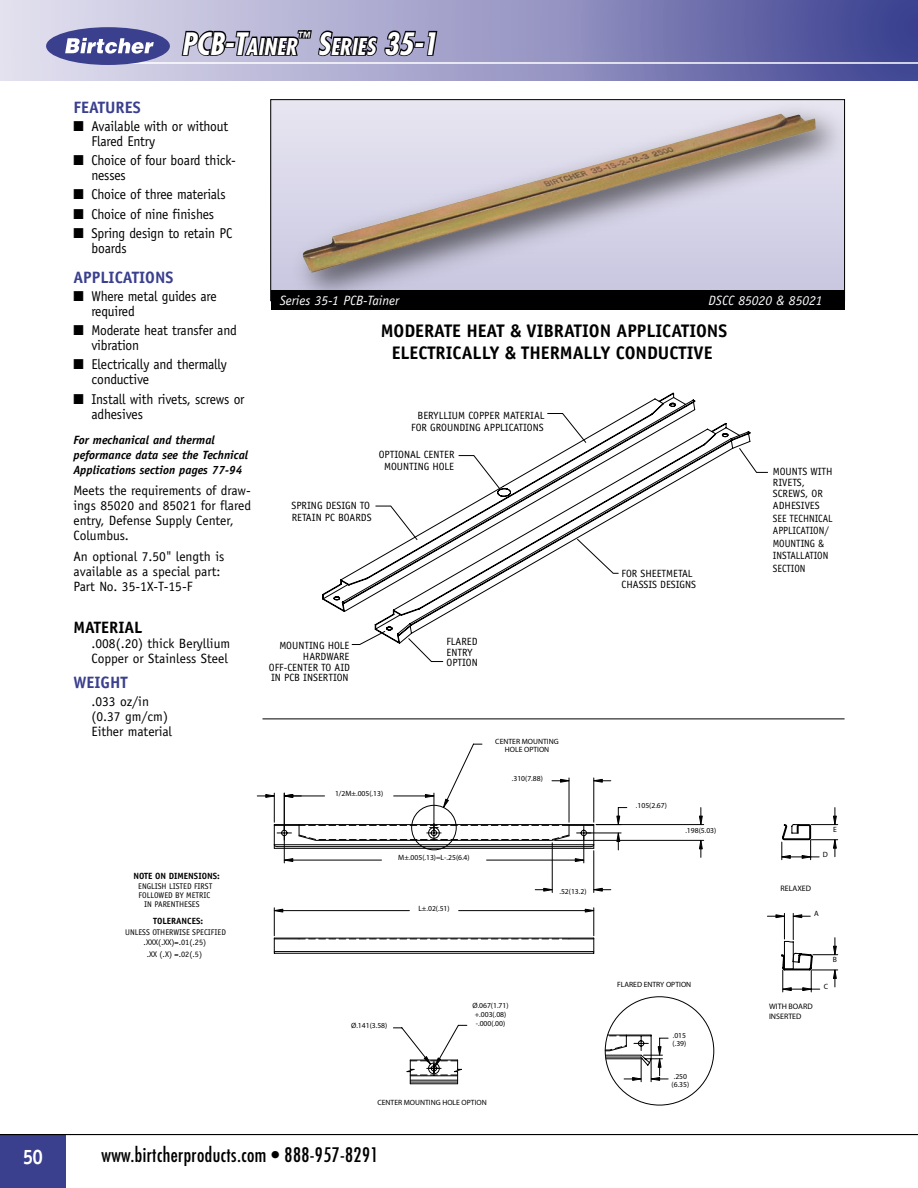
<style>
.page{position:relative;width:918px;height:1188px;background:#fff}
.page>*{position:absolute;margin:0;border:0;box-sizing:border-box;transform-origin:0 0}
.t1{font:italic 700 condensed 30px "Futura";color:#fff}
.t2{font:700 21px "Officina Sans";color:#fff;scale:.9 1}
.CAP_SUBHEADS_GREEN{font:condensed 19.5px "Futura";letter-spacing:.02em;color:#000}
.t3{font:700 18.3px/21.8px "Officina Sans";color:#000;text-align:center}
.CAP_SUBHEADS{font:700 16.5px "Officina Sans";color:#3a3f8e}
.Text_w_lead_ahead{font:700 16.5px "Officina Sans";color:#000}
.Features_3{font:14.25px/15px "Officina Sans";letter-spacing:-.01em;color:#000;scale:.95 1}
.Text_w_lead_ahead-2{font:13.5px/15px "Officina Sans";color:#000}
.Features{font:13.5px/15px "Officina Sans";color:#000}
.Photo_captions{font:italic 13.5px "Officina Sans";color:#fff}
.Text_w_lead_ahead-3{font:italic 700 12px/15px "Officina Sans";color:#000}
.t4{font:10.5px/10.6px "Officina Sans";color:#000}
.t5{font:10.5px/12.6px "Officina Sans";color:#000;scale:.94 1}
.t6{font:700 9px "Officina Sans";color:#000}
.t7{font:8.25px/9px "Officina Sans";color:#000}
.t8{font:7.95px "Myriad";color:#000}
.t9{font:7.65px/9.1px "Myriad";color:#000;text-align:center}
.s1{font-size:22.5px}
</style>
<div class="page">
<div style="left:0;top:1134px;width:66px;height:54px;background:#3a3f8e"></div>
<svg style="left:0;top:0;width:917px;height:81px;background:#8d8dbd"></svg>
<hr style="left:108px;top:62px;width:810px;height:2px;background:#fff">
<div style="left:46px;top:27px;width:124px;height:38px;background:#3a3f8e;border-radius:50%"></div>
<svg style="left:65px;top:38px;width:89px;height:16px"></svg>
<hr style="left:0;top:1134px;width:918px;height:1px;background:#000">
<hr style="left:917px;top:0;width:1px;height:81px;background:#3b4290">
<svg style="left:322px;top:392px;width:374px;height:252px"></svg>
<svg style="left:408px;top:638px;width:36px;height:24px"></svg>
<svg style="left:375px;top:506px;width:43px;height:35px"></svg>
<svg style="left:458px;top:413px;width:310px;height:76px"></svg>
<svg style="left:577px;top:538px;width:42px;height:36px"></svg>
<svg style="left:351px;top:631px;width:35px;height:14px"></svg>
<svg style="left:257px;top:777px;width:581px;height:329px"></svg>
<hr style="left:606px;top:1059px;width:36px;height:1px;background:#000">
<div style="left:271px;top:100px;width:574px;height:201px;background:linear-gradient(to bottom,#e8e6f1,#c7c6e0)"></div>
<div style="left:287px;top:100px;width:558px;height:201px;background:#000;opacity:.6"></div>
<img style="left:302px;top:114px;width:514px;height:159px">
<div style="left:271px;top:290px;width:574px;height:20px;background:#000"></div>
<hr style="left:262px;top:719px;width:583px;height:1px;background:#000">
<svg style="left:180px;top:0;width:259px;height:67px;background:#9896b1"></svg>
<p class="t1" style="left:181px;top:25px;width:257px">PCB-T<span class="s1">AINER</span><sup>™</sup> S<span class="s1">ERIES</span> 35-1</p>
<p class="CAP_SUBHEADS" style="left:73px;top:97px;width:69px">FEATURES</p>
<p class="Features_3" style="left:91px;top:118px;width:146px;text-indent:-18px">■ Available with or without<br>Flared Entry</p>
<p class="Features_3" style="left:91px;top:153px;width:154px;text-indent:-18px">■ Choice of four board thick&shy;nesses</p>
<p class="Features_3" style="left:73px;top:187px;width:162px">■ Choice of three materials</p>
<p class="Features_3" style="left:73px;top:206px;width:150px">■ Choice of nine finishes</p>
<p class="Features_3" style="left:91px;top:226px;width:150px;text-indent:-18px">■ Spring design to retain PC boards</p>
<p class="CAP_SUBHEADS" style="left:73px;top:267px;width:101px">APPLICATIONS</p>
<p class="Features_3" style="left:91px;top:288px;width:133px;text-indent:-18px">■ Where metal guides are required</p>
<p class="Features_3" style="left:91px;top:323px;width:154px;text-indent:-18px">■ Moderate heat transfer and vibration</p>
<p class="Features_3" style="left:91px;top:357px;width:144px;text-indent:-18px">■ Electrically and thermally conductive</p>
<p class="Features_3" style="left:91px;top:391px;width:163px;text-indent:-18px">■ Install with rivets, screws or adhesives</p>
<p class="Text_w_lead_ahead-3" style="left:73px;top:432px;width:176px">For mechanical and thermal peformance data see the Technical<br>Applications section pages 77-94</p>
<p class="Text_w_lead_ahead-2" style="left:73px;top:483px;width:179px">Meets the requirements of draw&shy;ings 85020 and 85021 for flared entry, Defense Supply Center,<br>Columbus.</p>
<p class="Text_w_lead_ahead-2" style="left:73px;top:549px;width:152px">An optional 7.50" length is available as a special part:<br>Part No. 35-1X-T-15-F</p>
<p class="Text_w_lead_ahead" style="left:73px;top:617px;width:71px">MATERIAL</p>
<p class="Features" style="left:91px;top:636px;width:140px">.008(.20) thick Beryllium<br>Copper or Stainless Steel</p>
<p class="CAP_SUBHEADS" style="left:73px;top:673px;width:56px">WEIGHT</p>
<p class="Features" style="left:91px;top:694px;width:82px">.033 oz/in (0.37 gm/cm)<br>Either material</p>
<p class="t6" style="left:133px;top:870px;width:88px">NOTE ON DIMENSIONS:</p>
<p class="t7" style="left:138px;top:882px;width:76px">ENGLISH LISTED FIRST</p>
<p class="t7" style="left:144px;top:891px;width:68px;text-indent:-6px">FOLLOWED BY METRIC<br>IN PARENTHESES</p>
<p class="t6" style="left:153px;top:916px;width:51px">TOLERANCES:</p>
<p class="t7" style="left:125px;top:928px;width:102px">UNLESS OTHERWISE SPECIFIED</p>
<p class="t7" style="left:144px;top:938px;width:64px">.XXX(.XX)=.01(.25)</p>
<p class="t7" style="left:147px;top:950px;width:57px">.XX (.X) =.02(.5)</p>
<p class="Photo_captions" style="left:280px;top:292px;width:121px">Series 35-1 PCB-Tainer</p>
<p class="Photo_captions" style="left:709px;top:292px;width:116px">DSCC 85020 &amp; 85021</p>
<p class="t3" style="left:381px;top:320px;width:348px">MODERATE HEAT &amp; VIBRATION APPLICATIONS<br>ELECTRICALLY &amp; THERMALLY CONDUCTIVE</p>
<p class="t4" style="left:411px;top:409px;width:135px;line-height:12.5px;text-align:center">BERYLLIUM COPPER MATERIAL<br>FOR GROUNDING APPLICATIONS</p>
<p class="t4" style="left:379px;top:449px;width:77px;line-height:12px;text-align:center">OPTIONAL CENTER<br>MOUNTING HOLE</p>
<p class="t4" style="left:291px;top:499px;width:82px;line-height:12px">SPRING DESIGN TO<br>RETAIN PC BOARDS</p>
<p class="t4" style="left:269px;top:641px;width:83px;text-align:right">MOUNTING HOLE<br>HARDWARE<br>OFF-CENTER TO AID<br>IN PCB INSERTION</p>
<p class="t9" style="left:335px;top:789px;width:50px">1/2M±.005(.13)</p>
<p class="t4" style="left:447px;top:637px;width:33px;line-height:10.2px">FLARED<br>ENTRY<br>OPTION</p>
<p class="t9" style="left:495px;top:738px;width:65px;line-height:8.2px">CENTER MOUNTING<br>HOLE OPTION</p>
<p class="t9" style="left:512px;top:774px;width:32px">.310(7.88)</p>
<p class="t9" style="left:398px;top:853px;width:73px">M±.005(.13)=L-.25(6.4)</p>
<p class="t9" style="left:418px;top:904px;width:33px">L±.02(.51)</p>
<p class="t9" style="left:559px;top:887px;width:29px">.52(13.2)</p>
<p class="t9" style="left:472px;top:1001px;width:38px">Ø.067(1.71) +.003(.08)</p>
<p class="t9" style="left:351px;top:1021px;width:38px">Ø.141(3.58)</p>
<p class="t9" style="left:476px;top:1019px;width:31px">-.000(.00)</p>
<p class="t9" style="left:377px;top:1099px;width:111px">CENTER MOUNTING HOLE OPTION</p>
<p class="t4" style="left:622px;top:568px;width:76px">FOR SHEETMETAL<br>CHASSIS DESIGNS</p>
<p class="t9" style="left:636px;top:801px;width:32px">.105(2.67)</p>
<p class="t9" style="left:685px;top:826px;width:32px">.198(5.03)</p>
<p class="t9" style="left:617px;top:980px;width:76px">FLARED ENTRY OPTION</p>
<p class="t9" style="left:673px;top:1031px;width:15px">.015</p>
<p class="t9" style="left:674px;top:1072px;width:15px">.250</p>
<p class="t9" style="left:673px;top:1039px;width:15px">(.39)</p>
<p class="t9" style="left:672px;top:1080px;width:19px">(6.35)</p>
<p class="t4" style="left:773px;top:467px;width:61px">MOUNTS WITH<br>RIVETS,</p>
<p class="t4" style="left:773px;top:488px;width:51px;line-height:11.6px">SCREWS, OR<br>ADHESIVES</p>
<p class="t5" style="left:773px;top:512px;width:65px">SEE TECHNICAL<br>APPLICATION/<br>MOUNTING &amp;<br>INSTALLATION<br>SECTION</p>
<p class="t9" style="left:833px;top:825px;width:5px">E</p>
<p class="t8" style="left:781px;top:885px;width:32px">RELAXED</p>
<p class="t9" style="left:823px;top:850px;width:7px">D</p>
<p class="t9" style="left:814px;top:910px;width:6px">A</p>
<p class="t9" style="left:833px;top:956px;width:6px">B</p>
<p class="t8" style="left:769px;top:1002px;width:45px">WITH BOARD</p>
<p class="t8" style="left:769px;top:1013px;width:34px">INSERTED</p>
<p class="t9" style="left:824px;top:982px;width:6px">C</p>
<p class="t2" style="left:23px;top:1144px;width:24px">50</p>
<p class="CAP_SUBHEADS_GREEN" style="left:101px;top:1143px;width:279px">www.birtcherproducts.com • 888-957-8291</p>
</div>
